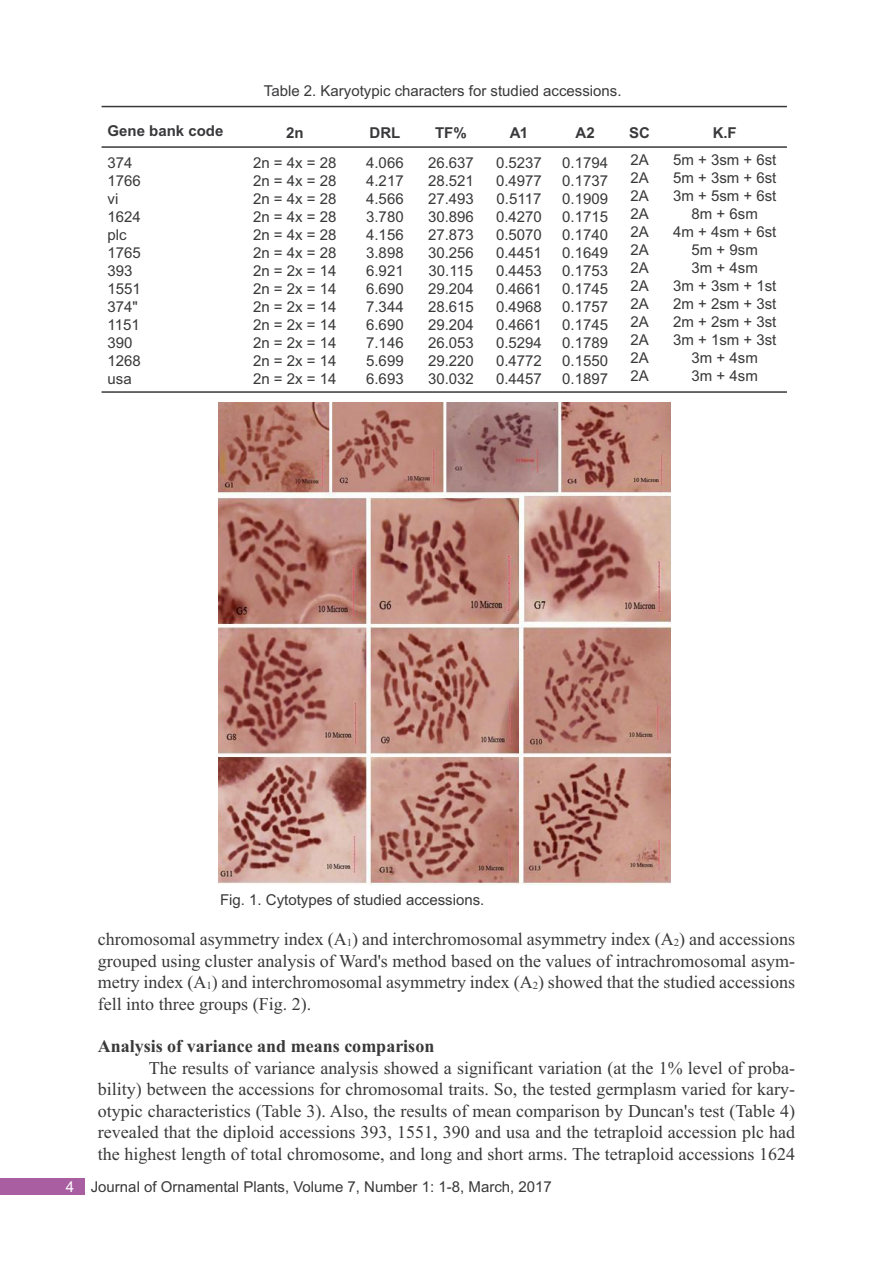
<style>
.page{position:relative;width:893px;height:1263px;background:#fff}
.page>*{position:absolute;margin:0;border:0;box-sizing:border-box;transform-origin:0 0}
.t1{font:18px/21.5px "Times New Roman";color:#39383a;text-align:justify}
.t2{font:700 18px "Times New Roman";color:#39383a}
.t3{font:15px/18px "Arial";color:#39383a;text-align:justify}
.t4{font:700 15px "Arial";color:#39383a}
.s1{font-size:10.8px}
.s2{color:#fff}
</style>
<div class="page">
<div style="left:1px;top:1178px;width:84px;height:16px;background:#a85ea1"></div>
<hr style="left:102px;top:106px;width:685px;height:1px;background:#39383a">
<hr style="left:102px;top:146px;width:685px;height:2px;background:#39383a">
<hr style="left:102px;top:391px;width:685px;height:2px;background:#39383a">
<img style="left:218px;top:402px;width:452px;height:483px">
<p class="t3" style="left:264px;top:82px;width:359px">Table 2. Karyotypic characters for studied accessions.</p>
<p class="t4" style="left:108px;top:122px;width:117px">Gene bank code</p>
<p class="t4" style="left:286px;top:124px;width:19px">2n</p>
<p class="t4" style="left:369px;top:124px;width:32px">DRL</p>
<p class="t4" style="left:435px;top:124px;width:33px">TF%</p>
<p class="t4" style="left:510px;top:124px;width:20px">A1</p>
<p class="t4" style="left:576px;top:124px;width:21px">A2</p>
<p class="t4" style="left:629px;top:124px;width:22px">SC</p>
<p class="t4" style="left:713px;top:124px;width:25px">K.F</p>
<p class="t3" style="left:108px;top:154px;width:35px;text-align:left">374<br>1766 vi<br>1624 plc<br>1765<br>393<br>1551<br>374"<br>1151<br>390<br>1268 usa</p>
<p class="t3" style="left:253px;top:154px;width:85px">2n=4x=28<br>2n=4x=28<br>2n=4x=28<br>2n=4x=28<br>2n=4x=28<br>2n=4x=28<br>2n=2x=14<br>2n=2x=14<br>2n=2x=14<br>2n=2x=14<br>2n=2x=14<br>2n=2x=14<br>2n=2x=14</p>
<p class="t3" style="left:366px;top:154px;width:39px">4.066<br>4.217<br>4.566<br>3.780<br>4.156<br>3.898<br>6.921<br>6.690<br>7.344<br>6.690<br>7.146<br>5.699<br>6.693</p>
<p class="t3" style="left:428px;top:154px;width:47px">26.637<br>28.521<br>27.493<br>30.896<br>27.873<br>30.256<br>30.115<br>29.204<br>28.615<br>29.204<br>26.053<br>29.220<br>30.032</p>
<p class="t3" style="left:496px;top:154px;width:47px">0.5237<br>0.4977<br>0.5117<br>0.4270<br>0.5070<br>0.4451<br>0.4453<br>0.4661<br>0.4968<br>0.4661<br>0.5294<br>0.4772<br>0.4457</p>
<p class="t3" style="left:562px;top:154px;width:47px">0.1794<br>0.1737<br>0.1909<br>0.1715<br>0.1740<br>0.1649<br>0.1753<br>0.1745<br>0.1757<br>0.1745<br>0.1789<br>0.1550<br>0.1897</p>
<p class="t3" style="left:630px;top:151px;width:20px">2A 2A 2A 2A 2A 2A 2A 2A 2A 2A 2A 2A 2A</p>
<p class="t3" style="left:673px;top:151px;width:105px;text-align:center">5m + 3sm + 6st<br>5m + 3sm + 6st<br>3m + 5sm + 6st<br>8m + 6sm<br>4m + 4sm + 6st<br>5m + 9sm<br>3m + 4sm<br>3m + 3sm + 1st<br>2m + 2sm + 3st<br>2m + 2sm + 3st<br>3m + 1sm + 3st<br>3m + 4sm<br>3m + 4sm</p>
<p class="t3" style="left:220px;top:891px;width:266px">Fig. 1. Cytotypes of studied accessions.</p>
<p class="t1" style="left:98px;top:928px;width:699px">chromosomal asymmetry index (A<span class="s1">1</span>) and interchromosomal asymmetry index (A<span class="s1">2</span>) and accessions grouped using cluster analysis of Ward's method based on the values of intrachromosomal asym&shy;metry index (A<span class="s1">1</span>) and interchromosomal asymmetry index (A<span class="s1">2</span>) showed that the studied accessions fell into three groups (Fig. 2).</p>
<p class="t2" style="left:98px;top:1036px;width:338px">Analysis of variance and means comparison</p>
<p class="t1" style="left:98px;top:1057px;width:699px;text-indent:51px">The results of variance analysis showed a significant variation (at the 1% level of proba&shy;bility) between the accessions for chromosomal traits. So, the tested germplasm varied for kary&shy;otypic characteristics (Table 3). Also, the results of mean comparison by Duncan's test (Table 4) revealed that the diploid accessions 393, 1551, 390 and usa and the tetraploid accession plc had the highest length of total chromosome, and long and short arms. The tetraploid accessions 1624</p>
<p class="t3" style="left:66px;top:1178px;width:487px"><span class="s2">4</span> Journal of Ornamental Plants, Volume 7, Number 1: 1-8, March, 2017</p>
</div>
